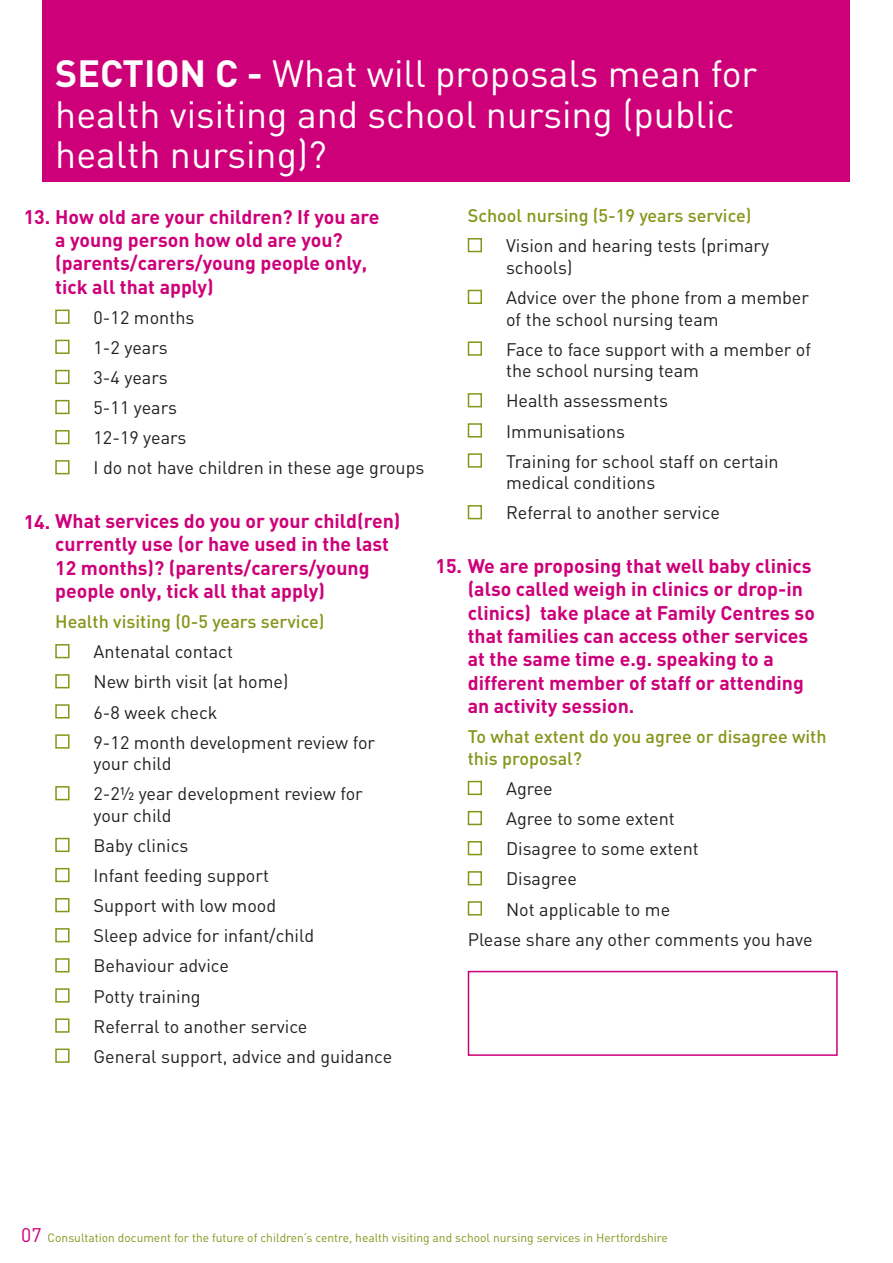
<style>
.page{position:relative;width:893px;height:1263px;background:#fff}
.page>*{position:absolute;margin:0;border:0;box-sizing:border-box;transform-origin:0 0}
.t1{font:37.5px/40.5px "DIN";color:#fff}
.sw_medium_text{font:700 19.5px/23.4px "DIN";color:#cd007a}
.sw_tick_box{font:18px/21.6px "DIN";color:#231f20}
.sw_medium_text-2{font:500 18px/21.6px "DIN";color:#86951a}
.t2{font:12px "DIN";color:#86951a}
.s1{font-weight:700}
.s2{font-size:19.5px;color:#cd007a}
</style>
<div class="page">
<div style="left:43px;top:0;width:807px;height:182px;background:#cd007a"></div>
<div style="left:55px;top:310px;width:15px;height:14px;background:#fff;border:2px solid #86951a"></div>
<div style="left:55px;top:340px;width:15px;height:14px;background:#fff;border:2px solid #86951a"></div>
<div style="left:55px;top:370px;width:15px;height:14px;background:#fff;border:2px solid #86951a"></div>
<div style="left:55px;top:400px;width:15px;height:14px;background:#fff;border:2px solid #86951a"></div>
<div style="left:55px;top:430px;width:15px;height:14px;background:#fff;border:2px solid #86951a"></div>
<div style="left:55px;top:460px;width:15px;height:14px;background:#fff;border:2px solid #86951a"></div>
<div style="left:55px;top:644px;width:15px;height:14px;background:#fff;border:2px solid #86951a"></div>
<div style="left:55px;top:674px;width:15px;height:14px;background:#fff;border:2px solid #86951a"></div>
<div style="left:55px;top:704px;width:15px;height:14px;background:#fff;border:2px solid #86951a"></div>
<div style="left:55px;top:734px;width:15px;height:15px;background:#fff;border:2px solid #86951a"></div>
<div style="left:55px;top:786px;width:15px;height:14px;background:#fff;border:2px solid #86951a"></div>
<div style="left:55px;top:838px;width:15px;height:14px;background:#fff;border:2px solid #86951a"></div>
<div style="left:55px;top:868px;width:15px;height:14px;background:#fff;border:2px solid #86951a"></div>
<div style="left:55px;top:898px;width:15px;height:14px;background:#fff;border:2px solid #86951a"></div>
<div style="left:55px;top:928px;width:15px;height:14px;background:#fff;border:2px solid #86951a"></div>
<div style="left:55px;top:958px;width:15px;height:14px;background:#fff;border:2px solid #86951a"></div>
<div style="left:55px;top:988px;width:15px;height:14px;background:#fff;border:2px solid #86951a"></div>
<div style="left:55px;top:1018px;width:15px;height:15px;background:#fff;border:2px solid #86951a"></div>
<div style="left:55px;top:1048px;width:15px;height:15px;background:#fff;border:2px solid #86951a"></div>
<div style="left:468px;top:238px;width:14px;height:14px;background:#fff;border:2px solid #86951a"></div>
<div style="left:468px;top:290px;width:14px;height:14px;background:#fff;border:2px solid #86951a"></div>
<div style="left:468px;top:341px;width:14px;height:15px;background:#fff;border:2px solid #86951a"></div>
<div style="left:468px;top:393px;width:14px;height:14px;background:#fff;border:2px solid #86951a"></div>
<div style="left:468px;top:423px;width:14px;height:14px;background:#fff;border:2px solid #86951a"></div>
<div style="left:468px;top:453px;width:14px;height:15px;background:#fff;border:2px solid #86951a"></div>
<div style="left:468px;top:505px;width:14px;height:14px;background:#fff;border:2px solid #86951a"></div>
<div style="left:468px;top:781px;width:14px;height:14px;background:#fff;border:2px solid #86951a"></div>
<div style="left:468px;top:811px;width:14px;height:14px;background:#fff;border:2px solid #86951a"></div>
<div style="left:468px;top:841px;width:14px;height:14px;background:#fff;border:2px solid #86951a"></div>
<div style="left:468px;top:871px;width:14px;height:14px;background:#fff;border:2px solid #86951a"></div>
<div style="left:468px;top:901px;width:14px;height:14px;background:#fff;border:2px solid #86951a"></div>
<div style="left:468px;top:971px;width:370px;height:85px;border:2px solid #cd007a"></div>
<p class="t1" style="left:55px;top:53px;width:704px"><span class="s1">SECTION C -</span> What will proposals mean for health visiting and school nursing (public health nursing)?</p>
<p class="sw_medium_text" style="left:55px;top:204px;width:326px;text-indent:-32px">13. How old are your children? If you are a young person how old are you? (parents/carers/young people only, tick all that apply)</p>
<p class="sw_tick_box" style="left:94px;top:306px;width:102px">0-12 months</p>
<p class="sw_tick_box" style="left:94px;top:336px;width:76px">1-2 years</p>
<p class="sw_tick_box" style="left:94px;top:366px;width:76px">3-4 years</p>
<p class="sw_tick_box" style="left:94px;top:396px;width:85px">5-11 years</p>
<p class="sw_tick_box" style="left:94px;top:427px;width:94px">12-19 years</p>
<p class="sw_tick_box" style="left:94px;top:457px;width:332px">I do not have children in these age groups</p>
<p class="sw_medium_text" style="left:55px;top:508px;width:347px;text-indent:-32px">14. What services do you or your child(ren) currently use (or have used in the last 12 months)? (parents/carers/young people only, tick all that apply)</p>
<p class="sw_medium_text-2" style="left:55px;top:610px;width:271px">Health visiting (0-5 years service)</p>
<p class="sw_tick_box" style="left:94px;top:641px;width:141px">Antenatal contact</p>
<p class="sw_tick_box" style="left:94px;top:671px;width:196px">New birth visit (at home)</p>
<p class="sw_tick_box" style="left:94px;top:701px;width:126px">6-8 week check</p>
<p class="sw_tick_box" style="left:94px;top:731px;width:283px">9-12 month development review for your child</p>
<p class="sw_tick_box" style="left:94px;top:783px;width:271px">2-2½ year development review for your child</p>
<p class="sw_tick_box" style="left:94px;top:834px;width:96px">Baby clinics</p>
<p class="sw_tick_box" style="left:94px;top:864px;width:177px">Infant feeding support</p>
<p class="sw_tick_box" style="left:94px;top:895px;width:184px">Support with low mood</p>
<p class="sw_tick_box" style="left:94px;top:925px;width:222px">Sleep advice for infant/child</p>
<p class="sw_tick_box" style="left:94px;top:955px;width:137px">Behaviour advice</p>
<p class="sw_tick_box" style="left:94px;top:985px;width:109px">Potty training</p>
<p class="sw_tick_box" style="left:94px;top:1015px;width:215px">Referral to another service</p>
<p class="sw_tick_box" style="left:94px;top:1045px;width:300px">General support, advice and guidance</p>
<p class="sw_medium_text-2" style="left:468px;top:204px;width:285px">School nursing (5-19 years service)</p>
<p class="sw_tick_box" style="left:506px;top:235px;width:265px">Vision and hearing tests (primary schools)</p>
<p class="sw_tick_box" style="left:506px;top:286px;width:305px">Advice over the phone from a member of the school nursing team</p>
<p class="sw_tick_box" style="left:506px;top:338px;width:307px">Face to face support with a member of the school nursing team</p>
<p class="sw_tick_box" style="left:506px;top:390px;width:163px">Health assessments</p>
<p class="sw_tick_box" style="left:506px;top:420px;width:121px">Immunisations</p>
<p class="sw_tick_box" style="left:506px;top:450px;width:274px">Training for school staff on certain medical conditions</p>
<p class="sw_tick_box" style="left:506px;top:502px;width:215px">Referral to another service</p>
<p class="sw_medium_text" style="left:468px;top:553px;width:349px;text-indent:-32px">15. We are proposing that well baby clinics (also called weigh in clinics or drop-in clinics) take place at Family Centres so that families can access other services at the same time e.g. speaking to a different member of staff or attending an activity session.</p>
<p class="sw_medium_text-2" style="left:468px;top:725px;width:360px">To what extent do you agree or disagree with this proposal?</p>
<p class="sw_tick_box" style="left:506px;top:777px;width:48px">Agree</p>
<p class="sw_tick_box" style="left:506px;top:807px;width:170px">Agree to some extent</p>
<p class="sw_tick_box" style="left:506px;top:838px;width:194px">Disagree to some extent</p>
<p class="sw_tick_box" style="left:506px;top:868px;width:72px">Disagree</p>
<p class="sw_tick_box" style="left:506px;top:898px;width:166px">Not applicable to me</p>
<p class="sw_tick_box" style="left:468px;top:928px;width:346px">Please share any other comments you have</p>
<p class="t2" style="left:21px;top:1230px;width:648px"><span class="s2">07</span> Consultation document for the future of children’s centre, health visiting and school nursing services in Hertfordshire</p>
</div>
